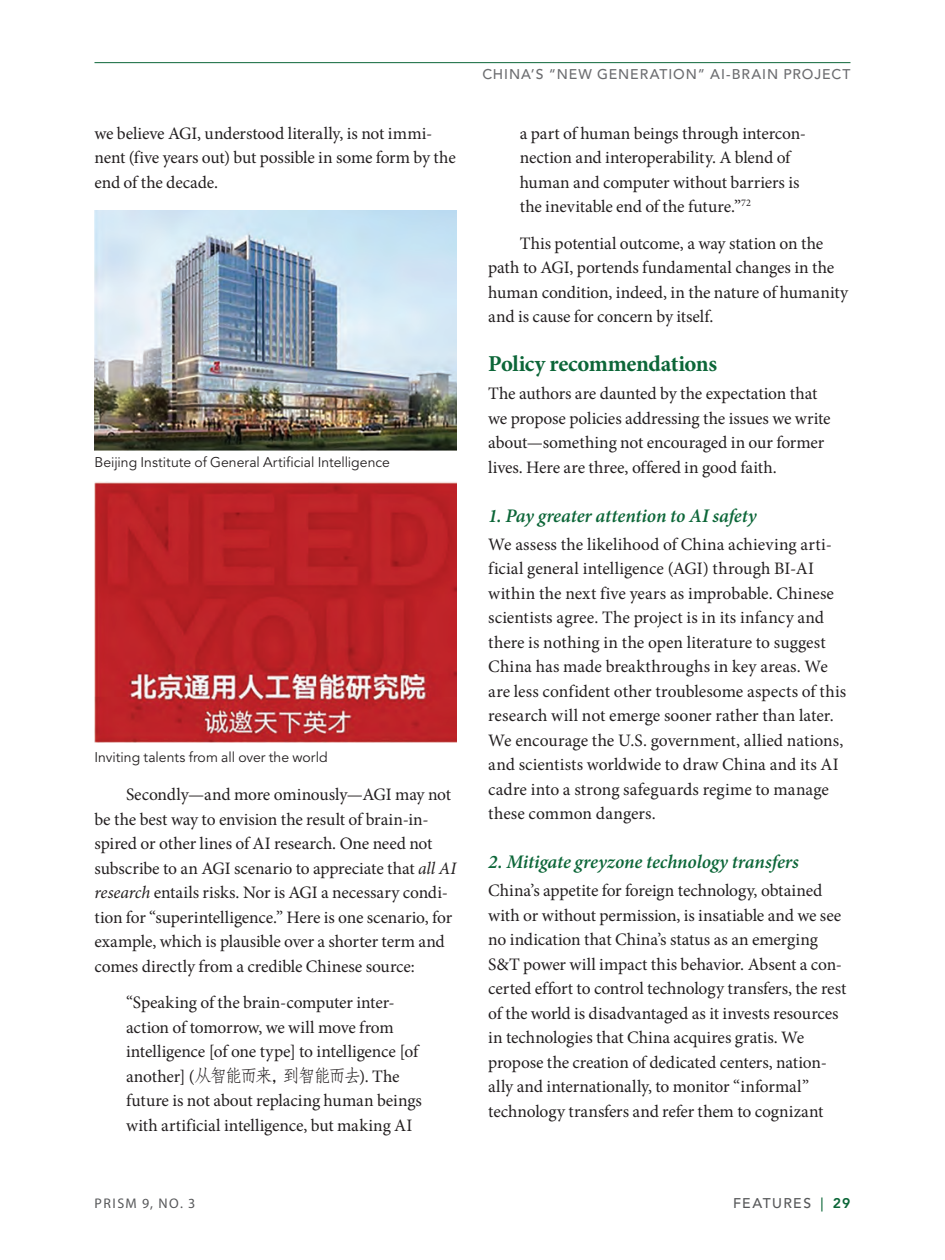
<style>
.page{position:relative;width:945px;height:1260px;background:#fff}
.page>*{position:absolute;margin:0;border:0;box-sizing:border-box;transform-origin:0 0}
.t1{font:700 22.75px "Minion Pro";letter-spacing:-.02em;color:#0c6638}
.t2{font:italic 600 19.25px "Minion Pro";letter-spacing:-.01em;color:#0c6638}
.t3{font:17.5px/24.5px "Minion Pro";letter-spacing:-.005em;color:#231f20}
.t4{font:14px "Avenir LT Std";color:#231f20}
.t5{font:500 14px "Avenir LT Std";letter-spacing:.065em;color:#6c6d70}
.t6{font:14px "Myriad Pro";letter-spacing:.105em;color:#57585a}
.t7{font:500 14px "Avenir LT Std";letter-spacing:.1em;color:#57585a}
.s1{font-style:italic}
.s2{font-family:"Adobe Fangsong Std"}
.s3{color:#0c6638}
.s4{font-weight:800;color:#0c6638}
</style>
<div class="page">
<hr style="left:94px;top:62px;width:756px;height:1px;background:#0c6638">
<img style="left:94px;top:210px;width:363px;height:240px">
<img style="left:94px;top:482px;width:363px;height:261px">
<p class="t3" style="left:94px;top:121px;width:363px">we believe AGI, understood literally, is not immi&shy;nent (five years out) but possible in some form by the end of the decade.</p>
<p class="t4" style="left:94px;top:454px;width:297px">Beijing Institute of General Artificial Intelligence</p>
<p class="t4" style="left:94px;top:749px;width:235px">Inviting talents from all over the world</p>
<p class="t3" style="left:94px;top:782px;width:363px;text-indent:32px">Secondly—and more ominously—AGI may not be the best way to envision the result of brain-in&shy;spired or other lines of AI research. One need not subscribe to an AGI scenario to appreciate that <span class="s1">all AI research</span> entails risks. Nor is AGI a necessary condi&shy;tion for “superintelligence.” Here is one scenario, for example, which is plausible over a shorter term and comes directly from a credible Chinese source:</p>
<p class="t3" style="left:126px;top:991px;width:297px">“Speaking of the brain-computer inter&shy;action of tomorrow, we will move from intelligence [of one type] to intelligence [of another] (<span class="s2">从智能而来，到智能而去</span>). The future is not about replacing human beings with artificial intelligence, but making AI</p>
<p class="t5" style="left:482px;top:66px;width:370px">CHINA’S “NEW GENERATION” AI-BRAIN PROJECT</p>
<p class="t3" style="left:520px;top:121px;width:288px">a part of human beings through intercon&shy;nection and interoperability. A blend of human and computer without barriers is the inevitable end of the future.”<sup>72</sup></p>
<p class="t3" style="left:488px;top:231px;width:361px;text-indent:32px">This potential outcome, a way station on the path to AGI, portends fundamental changes in the human condition, indeed, in the nature of humanity and is cause for concern by itself.</p>
<h1 class="t1" style="left:488px;top:348px;width:230px">Policy recommendations</h1>
<p class="t3" style="left:488px;top:382px;width:344px">The authors are daunted by the expectation that we propose policies addressing the issues we write about—something not encouraged in our former lives. Here are three, offered in good faith.</p>
<p class="t2" style="left:488px;top:502px;width:270px">1. Pay greater attention to AI safety</p>
<p class="t3" style="left:488px;top:532px;width:360px">We assess the likelihood of China achieving arti&shy;ficial general intelligence (AGI) through BI-AI within the next five years as improbable. Chinese scientists agree. The project is in its infancy and there is nothing in the open literature to suggest China has made breakthroughs in key areas. We are less confident other troublesome aspects of this research will not emerge sooner rather than later.<br>We encourage the U.S. government, allied nations, and scientists worldwide to draw China and its AI cadre into a strong safeguards regime to manage these common dangers.</p>
<p class="t2" style="left:488px;top:849px;width:312px">2. Mitigate greyzone technology transfers</p>
<p class="t3" style="left:488px;top:879px;width:360px">China’s appetite for foreign technology, obtained with or without permission, is insatiable and we see no indication that China’s status as an emerging S&amp;T power will impact this behavior. Absent a con&shy;certed effort to control technology transfers, the rest of the world is disadvantaged as it invests resources in technologies that China acquires gratis. We propose the creation of dedicated centers, nation&shy;ally and internationally, to monitor “informal” technology transfers and refer them to cognizant</p>
<p class="t6" style="left:95px;top:1195px;width:102px">PRISM 9, NO. 3</p>
<p class="t7" style="left:733px;top:1195px;width:119px">FEATURES <span class="s3">|</span> <span class="s4">29</span></p>
</div>
